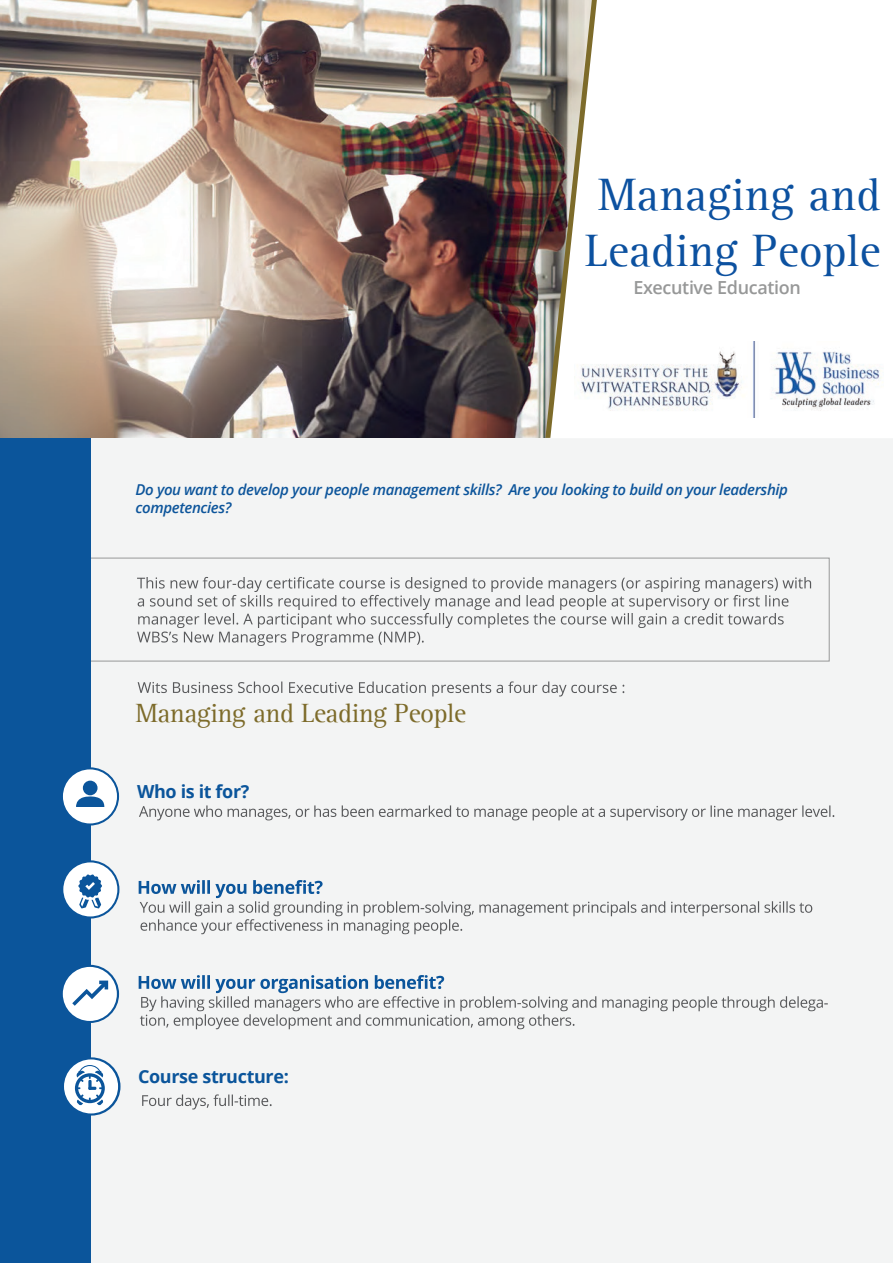
<style>
.page{position:relative;width:893px;height:1263px;background:#fff}
.page>*{position:absolute;margin:0;border:0;box-sizing:border-box;transform-origin:0 0}
.t1{font:46.5px/55.8px "Agfa Rotis Serif";color:#0c51a0}
.t2{font:27px "Agfa Rotis Serif";letter-spacing:-.02em;color:#7d6b2a}
.t3{font:700 18px "Open Sans";letter-spacing:-.02em;color:#0b559b}
.t4{font:600 18px "Open Sans";letter-spacing:-.02em;color:#979898}
.t5{font:italic 600 15px/18px "Open Sans";letter-spacing:-.025em;color:#0d559b}
.t6{font:15px "Open Sans";color:#58595b}
</style>
<div class="page">
<div style="left:91px;top:438px;width:802px;height:825px;background:#f3f4f4"></div>
<div style="left:0;top:558px;width:830px;height:103px;border:1px solid #979898"></div>
<div style="left:0;top:438px;width:91px;height:825px;background:#0b559b"></div>
<img style="left:0;top:0;width:545px;height:438px">
<svg style="left:545px;top:0;width:52px;height:438px"></svg>
<svg style="left:137px;top:577px;width:674px;height:69px"></svg>
<svg style="left:139px;top:805px;width:695px;height:15px"></svg>
<svg style="left:61px;top:767px;width:58px;height:58px"></svg>
<div style="left:63px;top:769px;width:54px;height:54px;background:#fff;border-radius:50%"></div>
<svg style="left:76px;top:796px;width:28px;height:11px"></svg>
<div style="left:83px;top:781px;width:15px;height:14px;background:#0b559b;border-radius:50%"></div>
<svg style="left:61px;top:860px;width:58px;height:58px"></svg>
<div style="left:63px;top:862px;width:54px;height:54px;background:#fff;border-radius:50%"></div>
<svg style="left:78px;top:874px;width:24px;height:34px"></svg>
<svg style="left:61px;top:965px;width:58px;height:58px"></svg>
<div style="left:63px;top:967px;width:54px;height:54px;background:#fff;border-radius:50%"></div>
<svg style="left:72px;top:980px;width:36px;height:26px"></svg>
<svg style="left:139px;top:880px;width:673px;height:54px"></svg>
<svg style="left:139px;top:975px;width:684px;height:54px"></svg>
<svg style="left:138px;top:681px;width:486px;height:15px"></svg>
<svg style="left:142px;top:1094px;width:130px;height:15px"></svg>
<svg style="left:62px;top:1057px;width:59px;height:58px"></svg>
<div style="left:64px;top:1059px;width:54px;height:54px;background:#fff;border-radius:50%"></div>
<svg style="left:75px;top:1065px;width:30px;height:40px"></svg>
<svg style="left:88px;top:1080px;width:4px;height:10px"></svg>
<img style="left:575px;top:341px;width:308px;height:76px">
<h1 class="t1" style="left:585px;top:168px;width:297px">Managing and<br>Leading People</h1>
<p class="t4" style="left:633px;top:275px;width:169px">Executive Education</p>
<p class="t5" style="left:135px;top:480px;width:654px">Do you want to develop your people management skills? Are you looking to build on your leadership competencies?</p>
<h2 class="t2" style="left:135px;top:697px;width:332px">Managing and Leading People</h2>
<p class="t3" style="left:137px;top:778px;width:114px">Who is it for?</p>
<p class="t3" style="left:138px;top:1063px;width:152px">Course structure:</p>
<p class="t6" style="left:824px;top:992px;width:6px">-</p>
</div>
